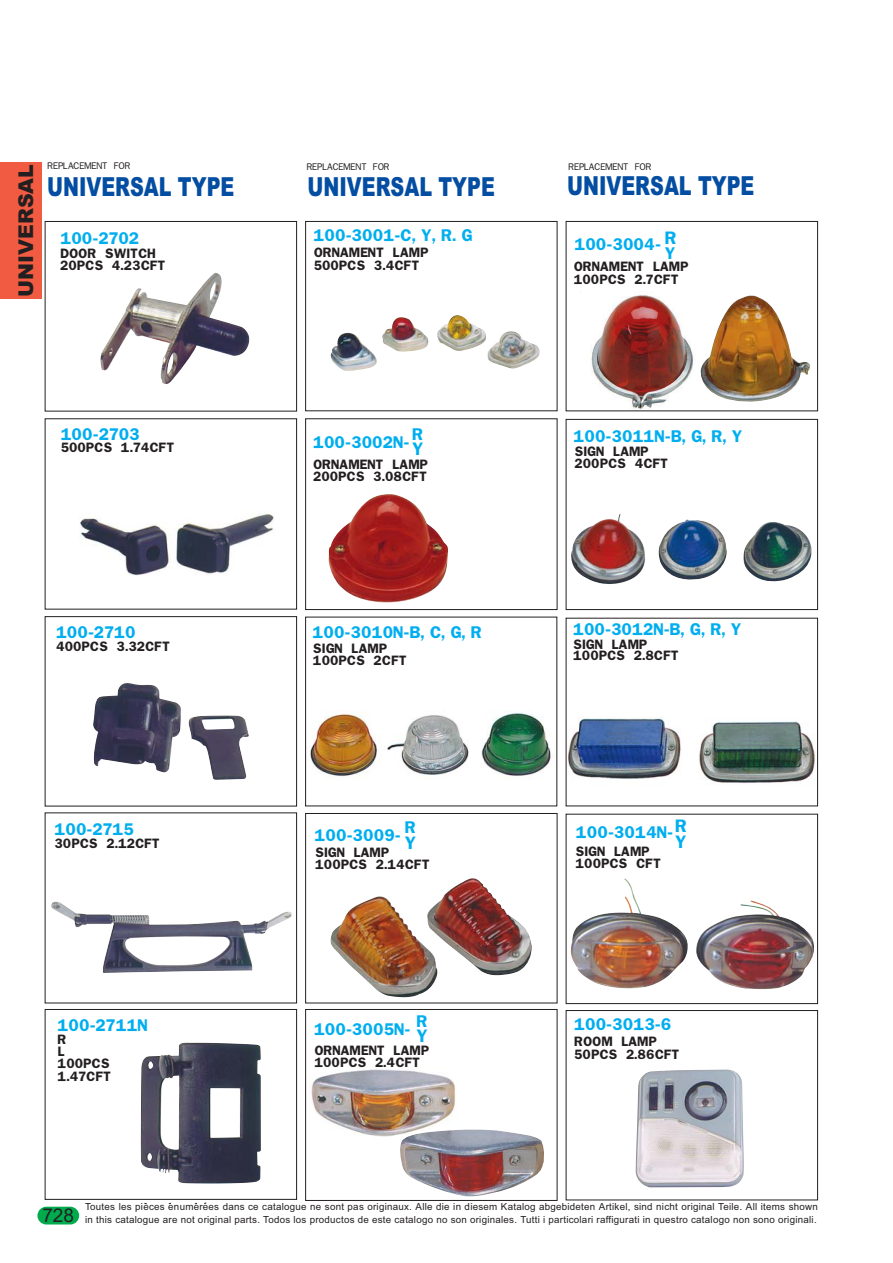
<style>
.page{position:relative;width:893px;height:1263px;background:#fff}
.page>*{position:absolute;margin:0;border:0;box-sizing:border-box;transform-origin:0 0}
.t1{font:900 26.25px "Arial";color:#034da2;scale:.73 1}
.t2{font:900 20.4px "Arial";color:#231f20}
.t3{font:18.9px "Arial";color:#231f20}
.t4{font:15.45px "Franklin Demi";color:#00aeef}
.t5{font:14.55px "Franklin Demi";color:#00aeef}
.t6{font:11.7px/12.5px "Franklin Demi";color:#231f20}
.t7{font:9.75px/13.2px "Arial";letter-spacing:.025em;color:#231f20}
.t8{font:8.25px "Franklin";color:#231f20}
</style>
<div class="page">
<div style="left:37px;top:1207px;width:42px;height:18px;background:#00ab4e;border-radius:9px"></div>
<div style="left:0;top:162px;width:36px;height:137px;background:#f15b42"></div>
<div style="left:17px;top:162px;width:25px;height:137px;background:#f15b42"></div>
<img style="left:141px;top:1043px;width:120px;height:141px">
<div style="left:45px;top:1009px;width:252px;height:191px;border:1px solid #231f20"></div>
<img style="left:51px;top:901px;width:241px;height:72px">
<img style="left:93px;top:683px;width:156px;height:97px">
<div style="left:45px;top:616px;width:252px;height:190px;border:1px solid #231f20"></div>
<img style="left:79px;top:514px;width:195px;height:62px">
<img style="left:101px;top:273px;width:148px;height:111px">
<div style="left:45px;top:221px;width:252px;height:190px;border:1px solid #231f20"></div>
<img style="left:311px;top:1069px;width:145px;height:68px">
<div style="left:305px;top:1009px;width:252px;height:192px;border:1px solid #231f20"></div>
<img style="left:328px;top:494px;width:120px;height:109px">
<div style="left:305px;top:418px;width:252px;height:192px;border:1px solid #231f20"></div>
<img style="left:330px;top:315px;width:210px;height:56px">
<div style="left:305px;top:221px;width:252px;height:190px;border:1px solid #231f20"></div>
<img style="left:570px;top:878px;width:244px;height:111px">
<div style="left:566px;top:814px;width:252px;height:190px;border:1px solid #231f20"></div>
<img style="left:568px;top:716px;width:247px;height:67px">
<img style="left:571px;top:514px;width:240px;height:70px">
<div style="left:566px;top:419px;width:252px;height:191px;border:1px solid #231f20"></div>
<img style="left:591px;top:295px;width:110px;height:114px">
<img style="left:701px;top:296px;width:109px;height:106px">
<div style="left:566px;top:221px;width:252px;height:190px;border:1px solid #231f20"></div>
<img style="left:330px;top:878px;width:202px;height:119px">
<div style="left:305px;top:813px;width:252px;height:190px;border:1px solid #231f20"></div>
<img style="left:310px;top:711px;width:241px;height:66px">
<img style="left:400px;top:1130px;width:144px;height:66px">
<img style="left:636px;top:1069px;width:108px;height:118px">
<div style="left:566px;top:1010px;width:252px;height:190px;border:1px solid #231f20"></div>
<h2 class="t2" style="left:14px;top:297px;width:134px;rotate:-90deg">UNIVERSAL</h2>
<p class="t8" style="left:48px;top:163px;width:84px">REPLACEMENT FOR</p>
<h1 class="t1" style="left:47px;top:171px;width:258px">UNIVERSAL TYPE</h1>
<p class="t5" style="left:60px;top:232px;width:80px">100-2702</p>
<p class="t6" style="left:60px;top:248px;width:107px">DOOR SWITCH<br>20PCS 4.23CFT</p>
<p class="t5" style="left:61px;top:428px;width:81px">100-2703</p>
<p class="t6" style="left:61px;top:443px;width:115px">500PCS 1.74CFT</p>
<p class="t5" style="left:56px;top:627px;width:81px">100-2710</p>
<p class="t6" style="left:56px;top:641px;width:116px">400PCS 3.32CFT</p>
<p class="t8" style="left:307px;top:164px;width:84px">REPLACEMENT FOR</p>
<h1 class="t1" style="left:308px;top:172px;width:258px">UNIVERSAL TYPE</h1>
<p class="t5" style="left:314px;top:230px;width:161px">100-3001-C, Y, R. G</p>
<p class="t6" style="left:314px;top:248px;width:116px">ORNAMENT LAMP<br>500PCS 3.4CFT</p>
<p class="t5" style="left:412px;top:428px;width:13px">R</p>
<h3 class="t4" style="left:412px;top:443px;width:13px">Y</h3>
<p class="t6" style="left:313px;top:460px;width:116px">ORNAMENT LAMP<br>200PCS 3.08CFT</p>
<p class="t5" style="left:313px;top:436px;width:98px">100-3002N-</p>
<p class="t5" style="left:312px;top:627px;width:171px">100-3010N-B, C, G, R</p>
<p class="t6" style="left:313px;top:643px;width:95px">SIGN LAMP<br>100PCS 2CFT</p>
<p class="t8" style="left:569px;top:163px;width:84px">REPLACEMENT FOR</p>
<h1 class="t1" style="left:567px;top:171px;width:258px">UNIVERSAL TYPE</h1>
<p class="t5" style="left:574px;top:238px;width:104px">100-3004- <sup>R</sup></p>
<p class="t5" style="left:665px;top:248px;width:12px">Y</p>
<p class="t6" style="left:574px;top:262px;width:116px">ORNAMENT LAMP<br>100PCS 2.7CFT</p>
<p class="t5" style="left:573px;top:430px;width:171px">100-3011N-B, G, R, Y</p>
<p class="t6" style="left:574px;top:446px;width:95px">SIGN LAMP<br>200PCS 4CFT</p>
<p class="t5" style="left:573px;top:623px;width:170px">100-3012N-B, G, R, Y</p>
<p class="t6" style="left:573px;top:640px;width:107px;line-height:11.7px">SIGN LAMP<br>100PCS 2.8CFT</p>
<p class="t5" style="left:54px;top:824px;width:81px">100-2715</p>
<p class="t6" style="left:54px;top:838px;width:107px">30PCS 2.12CFT</p>
<p class="t5" style="left:58px;top:1019px;width:92px">100-2711N</p>
<p class="t6" style="left:58px;top:1034px;width:55px">R<br>L<br>100PCS<br>1.47CFT</p>
<p class="t5" style="left:405px;top:822px;width:13px">R</p>
<h3 class="t4" style="left:405px;top:837px;width:13px">Y</h3>
<p class="t6" style="left:315px;top:848px;width:116px">SIGN LAMP<br>100PCS 2.14CFT</p>
<p class="t5" style="left:315px;top:829px;width:88px">100-3009-</p>
<p class="t5" style="left:576px;top:826px;width:112px">100-3014N-<sup>R</sup></p>
<h3 class="t4" style="left:675px;top:835px;width:13px">Y</h3>
<p class="t6" style="left:575px;top:846px;width:87px">SIGN LAMP<br>100PCS CFT</p>
<p class="t5" style="left:417px;top:1015px;width:13px">R</p>
<h3 class="t4" style="left:417px;top:1030px;width:13px">Y</h3>
<p class="t6" style="left:314px;top:1046px;width:116px;line-height:11.7px">ORNAMENT LAMP<br>100PCS 2.4CFT</p>
<p class="t5" style="left:314px;top:1023px;width:98px">100-3005N-</p>
<p class="t5" style="left:574px;top:1019px;width:99px">100-3013-6</p>
<p class="t6" style="left:574px;top:1037px;width:107px">ROOM LAMP<br>50PCS 2.86CFT</p>
<h3 class="t3" style="left:42px;top:1209px;width:33px">728</h3>
<p class="t7" style="left:85px;top:1201px;width:734px">Toutes les pieces enumerees dans ce catalogue ne sont pas originaux. Alle die in diesem Katalog abgebideten Artikel, sind nicht original Teile. All items shown in this catalogue are not original parts. Todos los productos de este catalogo no son originales. Tutti i particolari raffigurati in questro catalogo non sono originali.</p>
</div>
